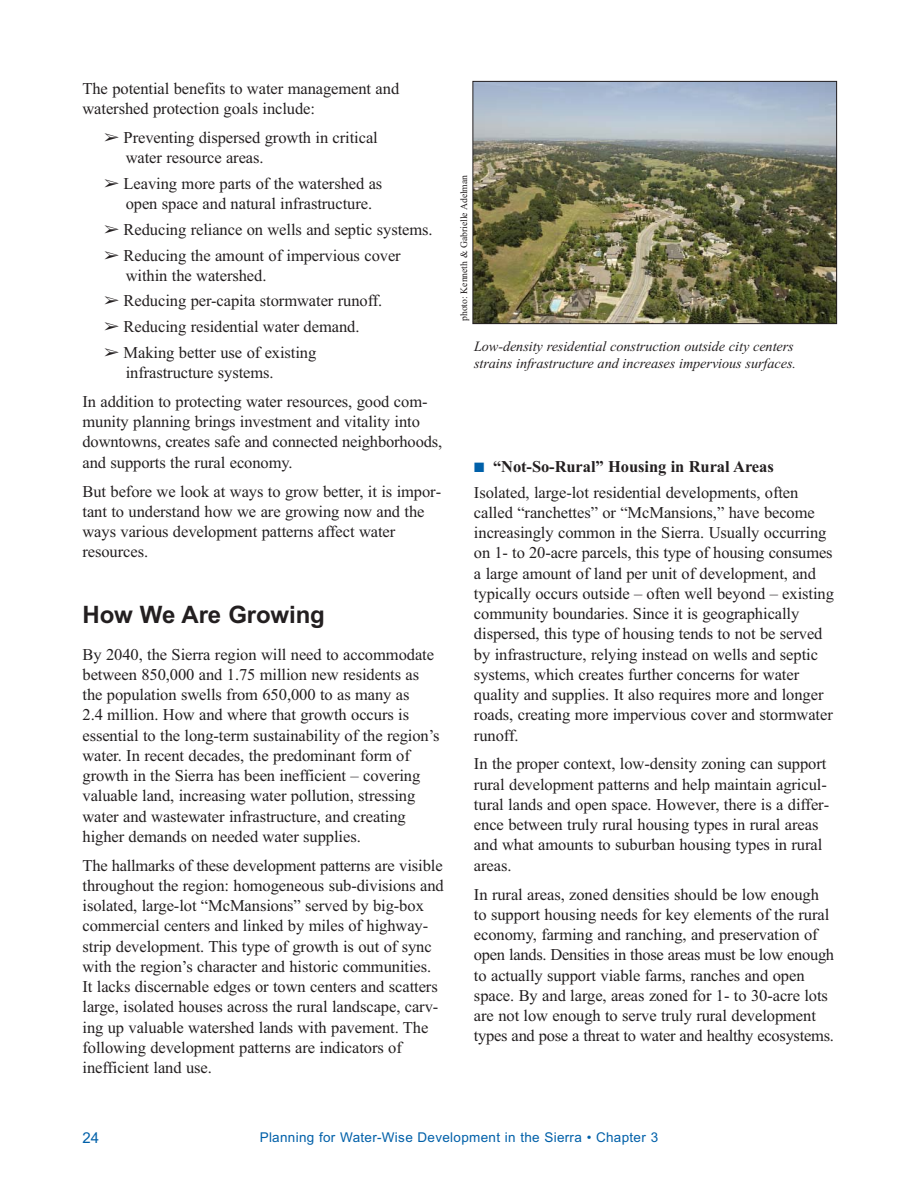
<style>
.page{position:relative;width:918px;height:1188px;background:#fff}
.page>*{position:absolute;margin:0;border:0;box-sizing:border-box;transform-origin:0 0}
.t1{font:700 24px "Arial";letter-spacing:-.005em;color:#231f20}
.t2{font:16.5px/20.2px "Times New Roman";letter-spacing:-.005em;color:#231f20}
.t3{font:15px "Arial";color:#0060a9}
.t4{font:italic 14.25px/16.5px "Times New Roman";letter-spacing:-.005em;color:#231f20}
.t5{font:13.5px "Arial";letter-spacing:.02em;color:#0060a9}
.t6{font:9.75px "Times New Roman";letter-spacing:-.005em;color:#231f20}
.s1{color:#0060a9}
.s2{font-weight:700}
</style>
<div class="page">
<img style="left:474px;top:83px;width:361px;height:239px">
<div style="left:472px;top:81px;width:365px;height:243px;border:1px solid #231f20"></div>
<p class="t2" style="left:82px;top:80px;width:318px">The potential benefits to water management and watershed protection goals include:</p>
<p class="t2" style="left:126px;top:129px;width:254px;text-indent:-22px">➢ Preventing dispersed growth in critical water resource areas.</p>
<p class="t2" style="left:126px;top:175px;width:258px;text-indent:-22px">➢ Leaving more parts of the watershed as open space and natural infrastructure.</p>
<p class="t2" style="left:104px;top:221px;width:330px">➢ Reducing reliance on wells and septic systems.</p>
<p class="t2" style="left:126px;top:246px;width:277px;text-indent:-22px">➢ Reducing the amount of impervious cover within the watershed.</p>
<p class="t2" style="left:104px;top:292px;width:280px">➢ Reducing per-capita stormwater runoff.</p>
<p class="t2" style="left:104px;top:318px;width:257px">➢ Reducing residential water demand.</p>
<p class="t2" style="left:126px;top:344px;width:192px;text-indent:-22px">➢ Making better use of existing infrastructure systems.</p>
<p class="t2" style="left:82px;top:393px;width:361px">In addition to protecting water resources, good com&shy;munity planning brings investment and vitality into downtowns, creates safe and connected neighborhoods, and supports the rural economy.</p>
<p class="t2" style="left:82px;top:482px;width:360px">But before we look at ways to grow better, it is impor&shy;tant to understand how we are growing now and the ways various development patterns affect water resources.</p>
<h1 class="t1" style="left:82px;top:606px;width:244px">How We Are Growing</h1>
<p class="t2" style="left:82px;top:645px;width:359px">By 2040, the Sierra region will need to accommodate between 850,000 and 1.75 million new residents as the population swells from 650,000 to as many as<br>2.4 million. How and where that growth occurs is essential to the long-term sustainability of the region’s water. In recent decades, the predominant form of growth in the Sierra has been inefficient – covering valuable land, increasing water pollution, stressing water and wastewater infrastructure, and creating higher demands on needed water supplies.</p>
<p class="t2" style="left:82px;top:857px;width:363px">The hallmarks of these development patterns are visible throughout the region: homogeneous sub-divisions and isolated, large-lot “McMansions” served by big-box commercial centers and linked by miles of highway&shy;strip development. This type of growth is out of sync with the region’s character and historic communities.<br>It lacks discernable edges or town centers and scatters large, isolated houses across the rural landscape, carv&shy;ing up valuable watershed lands with pavement. The following development patterns are indicators of inefficient land use.</p>
<p class="t6" style="left:460px;top:321px;width:148px;rotate:-90deg">photo: Kenneth &amp; Gabrielle Adelman</p>
<p class="t4" style="left:474px;top:340px;width:324px">Low-density residential construction outside city centers strains infrastructure and increases impervious surfaces.</p>
<p class="t2" style="left:474px;top:455px;width:326px;line-height:25.7px"><span class="s1">■</span> <span class="s2">“Not-So-Rural” Housing in Rural Areas<br></span>Isolated, large-lot residential developments, often</p>
<p class="t2" style="left:474px;top:504px;width:361px">called “ranchettes” or “McMansions,” have become increasingly common in the Sierra. Usually occurring on 1- to 20-acre parcels, this type of housing consumes a large amount of land per unit of development, and typically occurs outside – often well beyond – existing community boundaries. Since it is geographically dispersed, this type of housing tends to not be served by infrastructure, relying instead on wells and septic systems, which creates further concerns for water quality and supplies. It also requires more and longer roads, creating more impervious cover and stormwater runoff.</p>
<p class="t2" style="left:474px;top:755px;width:357px">In the proper context, low-density zoning can support rural development patterns and help maintain agricul&shy;tural lands and open space. However, there is a differ&shy;ence between truly rural housing types in rural areas and what amounts to suburban housing types in rural areas.</p>
<p class="t2" style="left:474px;top:886px;width:362px">In rural areas, zoned densities should be low enough to support housing needs for key elements of the rural economy, farming and ranching, and preservation of open lands. Densities in those areas must be low enough to actually support viable farms, ranches and open space. By and large, areas zoned for 1- to 30-acre lots are not low enough to serve truly rural development types and pose a threat to water and healthy ecosystems.</p>
<p class="t3" style="left:82px;top:1133px;width:18px">24</p>
<p class="t5" style="left:260px;top:1132px;width:400px">Planning for Water-Wise Development in the Sierra • Chapter 3</p>
</div>
